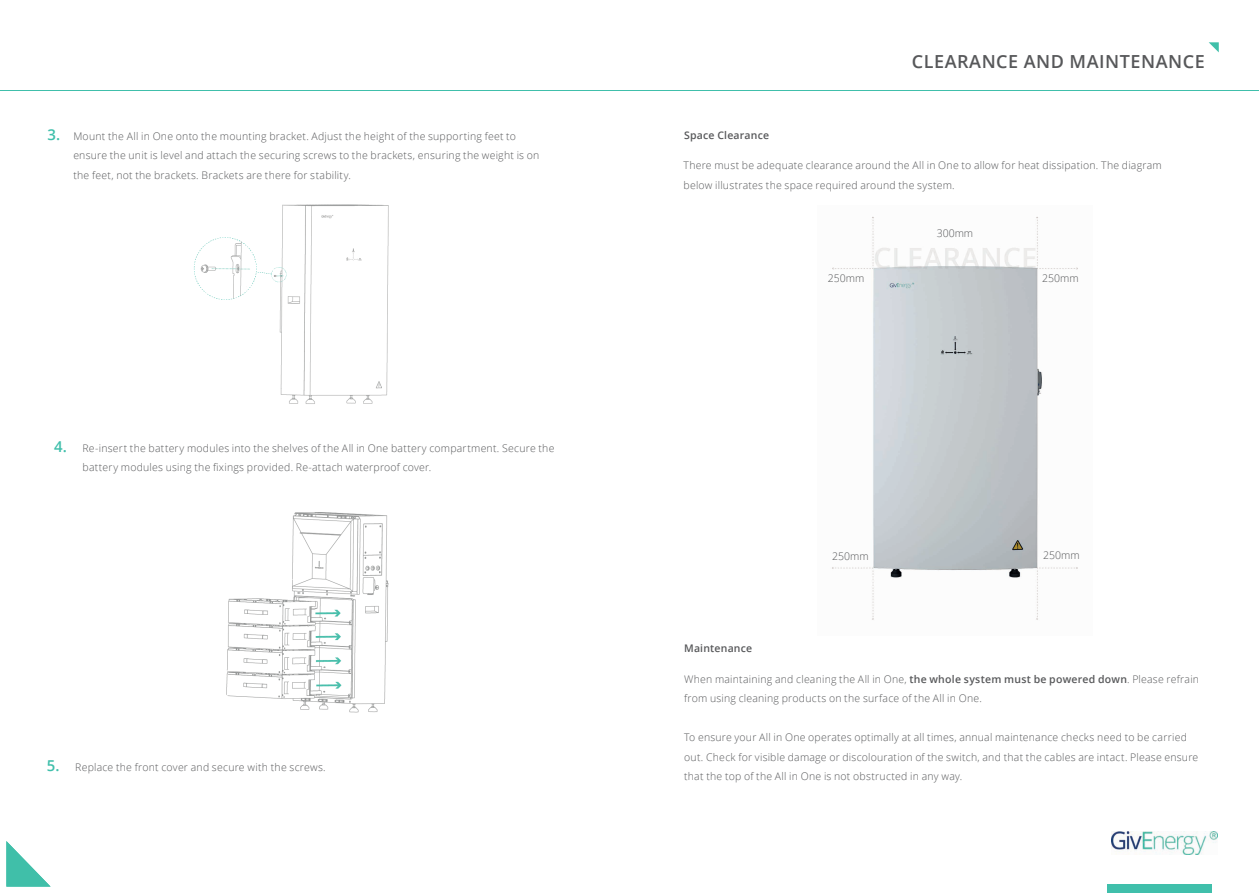
<style>
.page{position:relative;width:1259px;height:893px;background:#fff}
.page>*{position:absolute;margin:0;border:0;box-sizing:border-box;transform-origin:0 0}
.t1{font:600 18px "Open Sans";letter-spacing:.03em;color:#57585a}
.t2{font:600 15px "Open Sans";color:#40bfab}
.t3{font:300 10.5px/19.5px "Open Sans";letter-spacing:.02em;color:#57585a}
.t4{font:600 10.5px "Open Sans";letter-spacing:.02em;color:#57585a}
.s1{font-weight:600}
</style>
<div class="page">
<img style="left:832px;top:217px;width:246px;height:403px">
<hr style="left:629px;top:90px;width:630px;height:1px;background:#40bfab">
<svg style="left:1209px;top:42px;width:9px;height:10px"></svg>
<hr style="left:0;top:90px;width:629px;height:1px;background:#40bfab">
<img style="left:226px;top:512px;width:163px;height:201px">
<img style="left:194px;top:204px;width:195px;height:200px">
<svg style="left:6px;top:841px;width:45px;height:46px"></svg>
<div style="left:1107px;top:884px;width:105px;height:9px;background:#40bfab"></div>
<img style="left:1111px;top:831px;width:106px;height:23px">
<h2 class="t2" style="left:47px;top:124px;width:14px">3.</h2>
<p class="t3" style="left:73px;top:126px;width:467px">Mount the All in One onto the mounting bracket. Adjust the height of the supporting feet to ensure the unit is level and attach the securing screws to the brackets, ensuring the weight is on the feet, not the brackets. Brackets are there for stability.</p>
<h2 class="t2" style="left:54px;top:436px;width:15px">4.</h2>
<p class="t3" style="left:82px;top:438px;width:473px">Re-insert the battery modules into the shelves of the All in One battery compartment. Secure the battery modules using the fixings provided. Re-attach waterproof cover.</p>
<h2 class="t2" style="left:47px;top:755px;width:14px">5.</h2>
<p class="t3" style="left:75px;top:757px;width:252px">Replace the front cover and secure with the screws.</p>
<p class="t4" style="left:684px;top:128px;width:87px">Space Clearance</p>
<h1 class="t1" style="left:912px;top:49px;width:294px">CLEARANCE AND MAINTENANCE</h1>
<p class="t3" style="left:683px;top:155px;width:480px">There must be adequate clearance around the All in One to allow for heat dissipation. The diagram below illustrates the space required around the system.</p>
<p class="t3" style="left:936px;top:224px;width:38px">300mm</p>
<p class="t3" style="left:828px;top:268px;width:38px">250mm</p>
<p class="t3" style="left:1042px;top:268px;width:38px">250mm</p>
<p class="t4" style="left:684px;top:640px;width:70px">Maintenance</p>
<p class="t3" style="left:832px;top:546px;width:38px">250mm</p>
<p class="t3" style="left:1043px;top:545px;width:38px">250mm</p>
<p class="t3" style="left:684px;top:669px;width:516px">When maintaining and cleaning the All in One, <span class="s1">the whole system must be powered down</span>. Please refrain from using cleaning products on the surface of the All in One.</p>
<p class="t3" style="left:684px;top:728px;width:516px">To ensure your All in One operates optimally at all times, annual maintenance checks need to be carried out. Check for visible damage or discolouration of the switch, and that the cables are intact. Please ensure that the top of the All in One is not obstructed in any way.</p>
</div>
